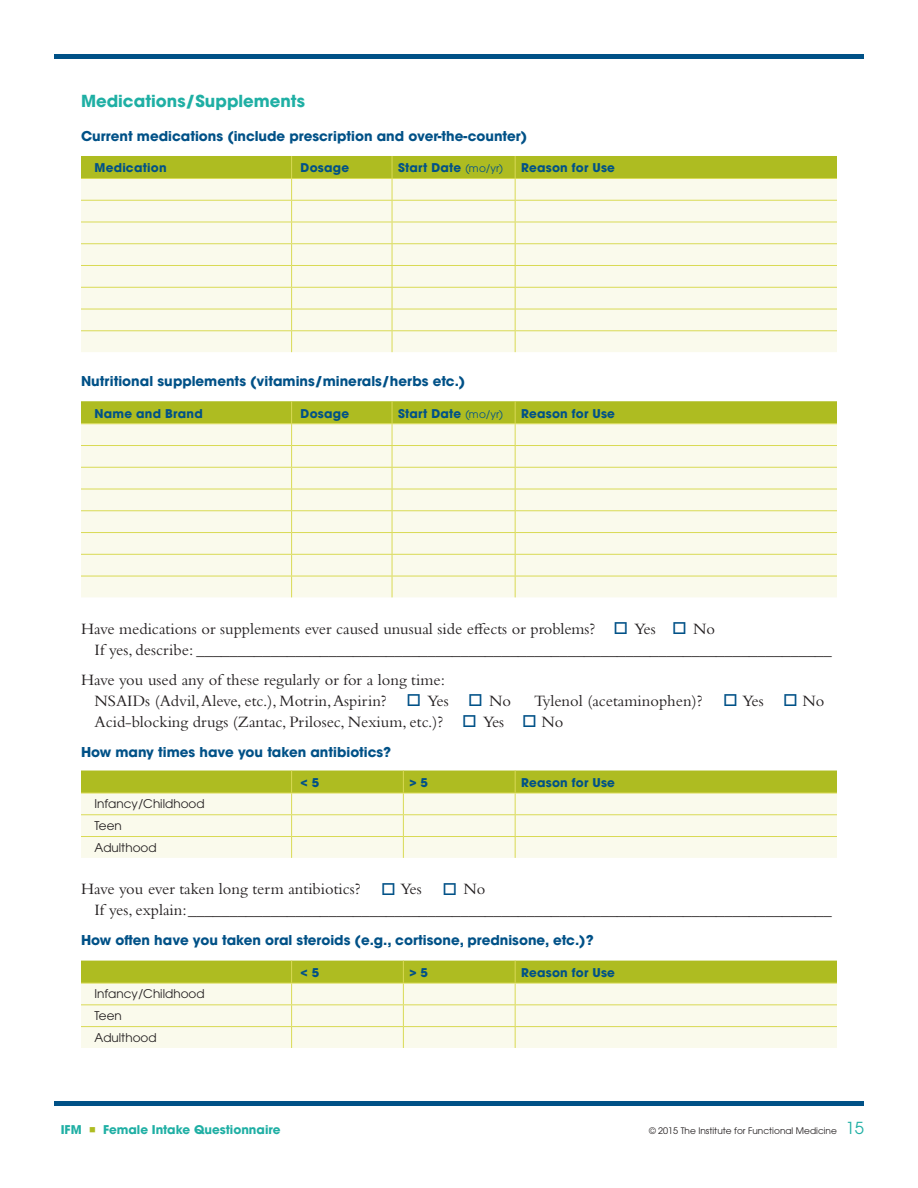
<style>
.page{position:relative;width:918px;height:1188px;background:#fff}
.page>*{position:absolute;margin:0;border:0;box-sizing:border-box;transform-origin:0 0}
.t1{font:16.5px/21px "Bembo Std";color:#231f20}
.t2{font:700 16.5px "ITC Avant Garde Std";color:#1fafa4}
.t3{font:700 13.5px "ITC Avant Garde Std";color:#005187}
.t4{font:700 12px "ITC Avant Garde Std";letter-spacing:.02em;color:#005187}
.t5{font:12px/21.8px "ITC Avant Garde Std";color:#231f20}
.t6{font:700 12px "ITC Avant Garde Std";color:#1fafa4}
.t7{font:9px "ITC Avant Garde Std";color:#231f20}
.s1{font-weight:400;font-size:10.5px}
.s2{color:#005187}
.s3{color:#aebc21}
.s4{font-size:16.5px;color:#1fafa4}
</style>
<div class="page">
<div style="left:54px;top:54px;width:810px;height:5px;background:#005187"></div>
<div style="left:54px;top:1101px;width:810px;height:5px;background:#005187"></div>
<svg style="left:81px;top:156px;width:756px;height:196px;background:#eff1ce"></svg>
<svg style="left:81px;top:401px;width:756px;height:196px;background:#f0f1ce"></svg>
<svg style="left:81px;top:771px;width:756px;height:87px;background:#e6e9b4"></svg>
<svg style="left:81px;top:961px;width:756px;height:87px;background:#e5e9b4"></svg>
<p class="t2" style="left:81px;top:90px;width:225px">Medications/Supplements</p>
<p class="t3" style="left:81px;top:127px;width:448px">Current medications (include prescription and over-the-counter)</p>
<p class="t4" style="left:94px;top:160px;width:74px">Medication</p>
<p class="t4" style="left:301px;top:160px;width:50px">Dosage</p>
<p class="t4" style="left:398px;top:160px;width:107px">Start Date <span class="s1">(mo/yr)</span></p>
<p class="t4" style="left:521px;top:160px;width:95px">Reason for Use</p>
<p class="t3" style="left:81px;top:372px;width:386px">Nutritional supplements (vitamins/minerals/herbs etc.)</p>
<p class="t4" style="left:94px;top:405px;width:110px">Name and Brand</p>
<p class="t4" style="left:301px;top:405px;width:50px">Dosage</p>
<p class="t4" style="left:398px;top:405px;width:107px">Start Date <span class="s1">(mo/yr)</span></p>
<p class="t4" style="left:521px;top:405px;width:95px">Reason for Use</p>
<p class="t1" style="left:95px;top:618px;width:739px;text-indent:-14px">Have medications or supplements ever caused unusual side effects or problems? <span class="s2">□</span> Yes <span class="s2">□</span> No<br>If yes, describe: _____________________________________________________________________________</p>
<p class="t1" style="left:95px;top:669px;width:418px;text-indent:-13px">Have you used any of these regularly or for a long time:<br>NSAIDs (Advil, Aleve, etc.), Motrin, Aspirin? <span class="s2">□</span> Yes <span class="s2">□</span> No</p>
<p class="t1" style="left:95px;top:690px;width:732px;text-indent:439px">Tylenol (acetaminophen)? <span class="s2">□</span> Yes <span class="s2">□</span> No<br>Acid-blocking drugs (Zantac, Prilosec, Nexium, etc.)? <span class="s2">□</span> Yes <span class="s2">□</span> No</p>
<p class="t3" style="left:81px;top:743px;width:312px">How many times have you taken antibiotics?</p>
<p class="t4" style="left:301px;top:774px;width:20px">&lt; 5</p>
<p class="t4" style="left:409px;top:774px;width:20px">&gt; 5</p>
<p class="t4" style="left:521px;top:775px;width:95px">Reason for Use</p>
<p class="t5" style="left:94px;top:793px;width:112px">Infancy/Childhood<br>Teen<br>Adulthood</p>
<p class="t1" style="left:81px;top:878px;width:342px">Have you ever taken long term antibiotics? <span class="s2">□</span> Yes</p>
<p class="t1" style="left:94px;top:878px;width:739px;text-align:center"><span class="s2">□</span> No<br>If yes, explain:______________________________________________________________________________</p>
<p class="t3" style="left:81px;top:931px;width:514px">How often have you taken oral steroids (e.g., cortisone, prednisone, etc.)?</p>
<p class="t5" style="left:94px;top:983px;width:112px">Infancy/Childhood<br>Teen<br>Adulthood</p>
<p class="t4" style="left:301px;top:964px;width:20px">&lt; 5</p>
<p class="t4" style="left:409px;top:964px;width:20px">&gt; 5</p>
<p class="t4" style="left:521px;top:965px;width:95px">Reason for Use</p>
<p class="t6" style="left:61px;top:1122px;width:221px">IFM <span class="s3">■</span> Female Intake Questionnaire</p>
<p class="t7" style="left:649px;top:1125px;width:216px">© 2015 The Institute for Functional Medicine <span class="s4">15</span></p>
</div>
